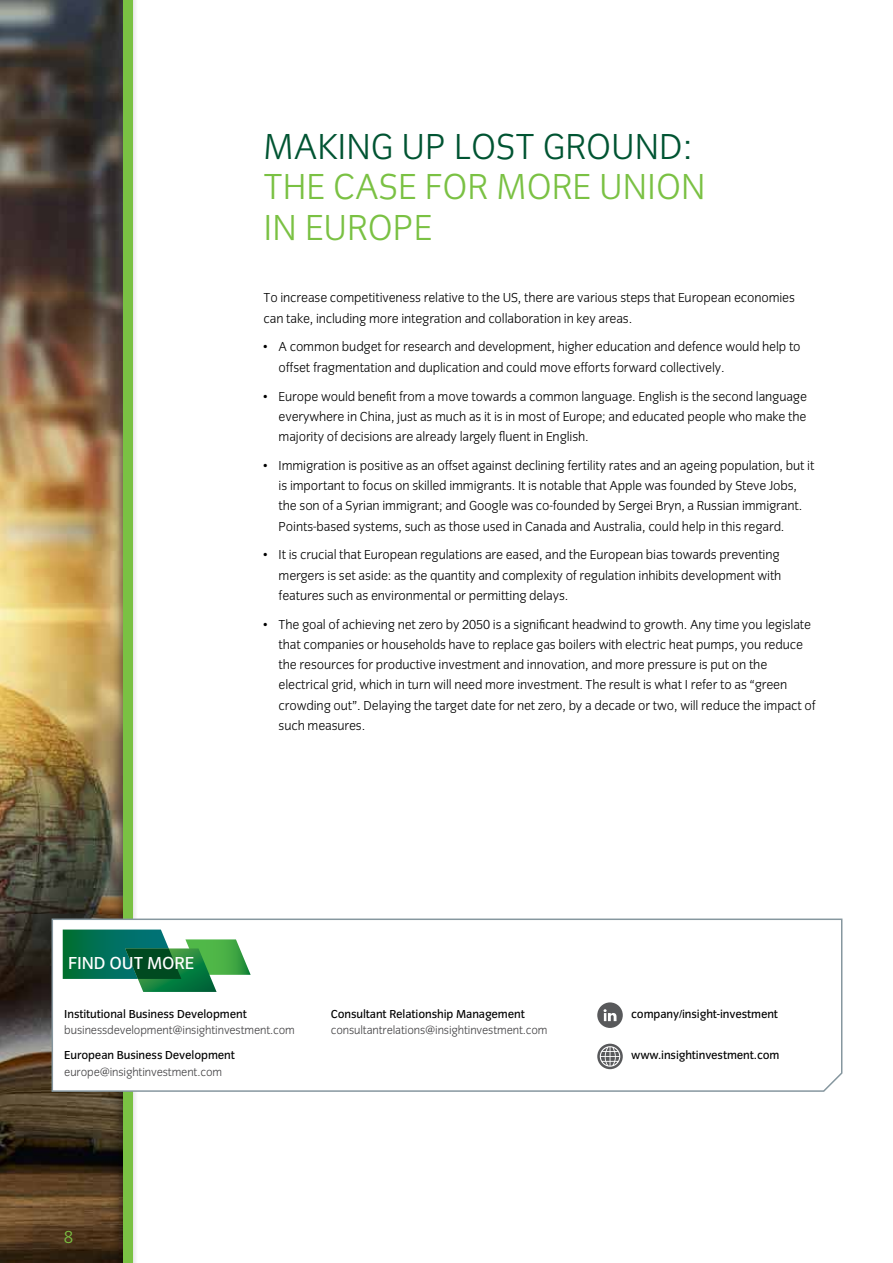
<style>
.page{position:relative;width:893px;height:1263px;background:#fff}
.page>*{position:absolute;margin:0;border:0;box-sizing:border-box;transform-origin:0 0}
.t1{font:37.5px/40.5px "Congress Sans Light Std";color:#7ac143}
.t2{font:37.5px "Congress Sans Light Std";color:#005432}
.t3{font:18px "Congress Sans Std";letter-spacing:-.01em;color:#fff}
.t4{font:18px "Congress Sans Light Std";color:#7ac143}
.t5{font:13.5px/20.2px "Congress Sans Light Std";letter-spacing:-.01em;color:#000}
.t6{font:12px "Congress Sans Std";letter-spacing:-.01em;color:#000}
.t7{font:12px "Congress Sans Light Std";letter-spacing:-.01em;color:#414042}
</style>
<div class="page">
<img style="left:0;top:0;width:111px;height:1263px">
<div style="left:111px;top:0;width:28px;height:1263px;background:#000;opacity:.45"></div>
<div style="left:123px;top:0;width:10px;height:1263px;background:#7ac143"></div>
<svg style="left:51px;top:918px;width:792px;height:174px"></svg>
<svg style="left:597px;top:1002px;width:26px;height:26px"></svg>
<svg style="left:597px;top:1044px;width:26px;height:25px"></svg>
<svg style="left:63px;top:929px;width:188px;height:63px"></svg>
<h1 class="t2" style="left:264px;top:126px;width:430px">MAKING UP LOST GROUND:</h1>
<h1 class="t1" style="left:264px;top:167px;width:443px">THE CASE FOR MORE UNION<br>IN EUROPE</h1>
<p class="t5" style="left:264px;top:288px;width:533px">To increase competitiveness relative to the US, there are various steps that European economies can take, including more integration and collaboration in key areas.</p>
<p class="t5" style="left:279px;top:337px;width:524px;text-indent:-15px">• A common budget for research and development, higher education and defence would help to offset fragmentation and duplication and could move efforts forward collectively.</p>
<p class="t5" style="left:279px;top:386px;width:530px;text-align:justify;text-indent:-15px">• Europe would benefit from a move towards a common language. English is the second language everywhere in China, just as much as it is in most of Europe; and educated people who make the majority of decisions are already largely fluent in English.</p>
<p class="t5" style="left:279px;top:455px;width:537px;text-indent:-15px">• Immigration is positive as an offset against declining fertility rates and an ageing population, but it is important to focus on skilled immigrants. It is notable that Apple was founded by Steve Jobs, the son of a Syrian immigrant; and Google was co-founded by Sergei Bryn, a Russian immigrant.<br>Points-based systems, such as those used in Canada and Australia, could help in this regard.</p>
<p class="t5" style="left:279px;top:545px;width:504px;text-indent:-15px">• It is crucial that European regulations are eased, and the European bias towards preventing mergers is set aside: as the quantity and complexity of regulation inhibits development with features such as environmental or permitting delays.</p>
<p class="t5" style="left:279px;top:614px;width:539px;text-indent:-15px">• The goal of achieving net zero by 2050 is a significant headwind to growth. Any time you legislate that companies or households have to replace gas boilers with electric heat pumps, you reduce the resources for productive investment and innovation, and more pressure is put on the electrical grid, which in turn will need more investment. The result is what I refer to as “green crowding out”. Delaying the target date for net zero, by a decade or two, will reduce the impact of such measures.</p>
<h2 class="t3" style="left:68px;top:953px;width:127px">FIND OUT MORE</h2>
<p class="t6" style="left:64px;top:1007px;width:184px">Institutional Business Development</p>
<p class="t7" style="left:64px;top:1023px;width:232px">businessdevelopment@insightinvestment.com</p>
<p class="t6" style="left:64px;top:1048px;width:172px">European Business Development</p>
<p class="t7" style="left:64px;top:1065px;width:159px">europe@insightinvestment.com</p>
<p class="t6" style="left:331px;top:1007px;width:196px">Consultant Relationship Management</p>
<p class="t7" style="left:331px;top:1023px;width:218px">consultantrelations@insightinvestment.com</p>
<h2 class="t4" style="left:64px;top:1227px;width:11px">8</h2>
<p class="t6" style="left:631px;top:1007px;width:148px">company/insight-investment</p>
<p class="t6" style="left:631px;top:1049px;width:150px">www.insightinvestment.com</p>
</div>
